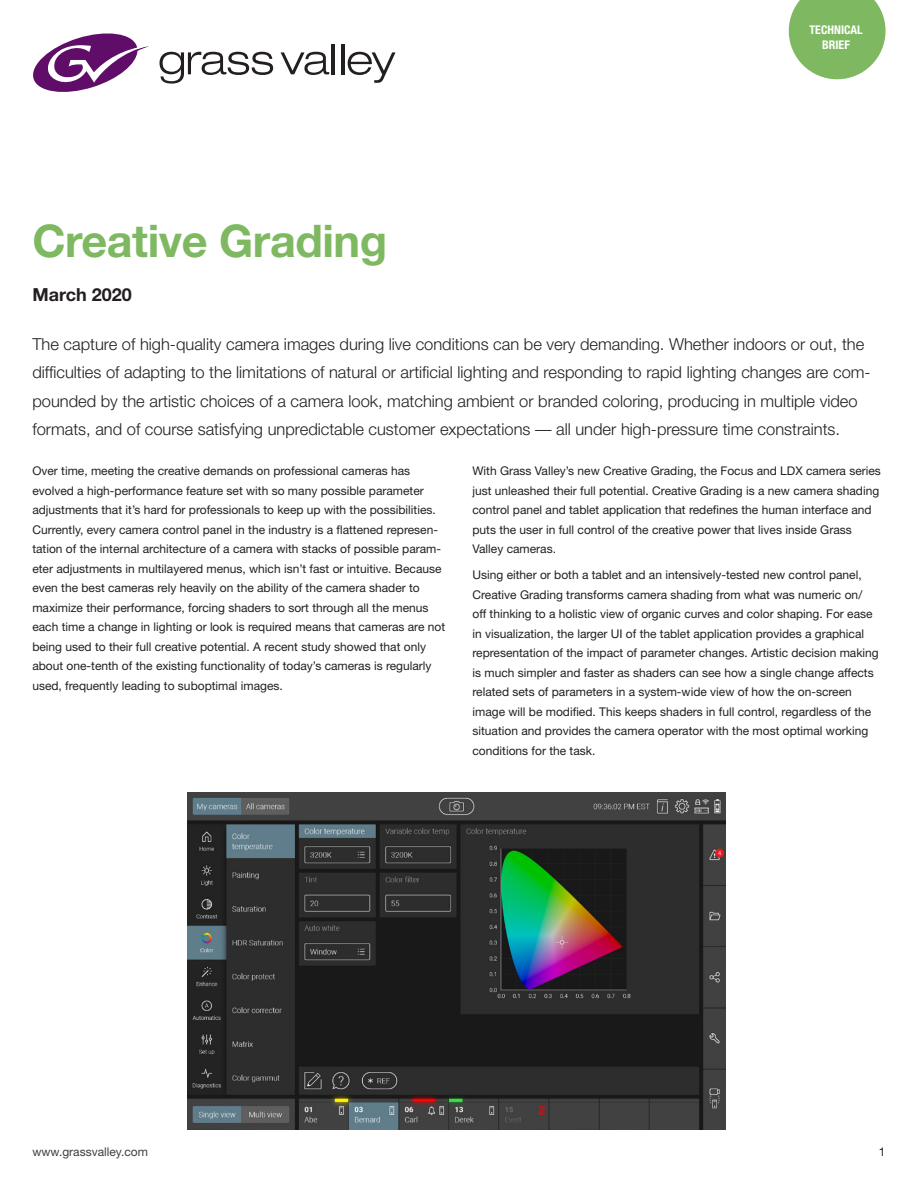
<style>
.page{position:relative;width:918px;height:1188px;background:#fff}
.page>*{position:absolute;margin:0;border:0;box-sizing:border-box;transform-origin:0 0}
._2019_Collateral_Tit{font:700 45px "Helvetica Neue";letter-spacing:-.01em;color:#7eb961}
._2019_Collateral_By{font:700 18px "Helvetica Neue";color:#231f20}
._2019_Intro{font:300 16.5px/28.5px "Helvetica Neue";color:#231f20}
._2019_Text{font:12px/19.5px "Helvetica Neue";color:#231f20}
.t1{font:12px "Helvetica Neue";color:#3e3e3f}
.t2{font:700 condensed 12px/14.4px "Helvetica Neue";color:#fff;text-align:center}
</style>
<div class="page">
<svg style="left:789px;top:0;width:97px;height:79px;background:#92c47a"></svg>
<img style="left:187px;top:793px;width:539px;height:337px">
<svg style="left:160px;top:52px;width:113px;height:32px"></svg>
<svg style="left:281px;top:52px;width:48px;height:23px"></svg>
<hr style="left:332px;top:44px;width:3px;height:30px;background:#231f20">
<hr style="left:342px;top:44px;width:3px;height:30px;background:#231f20">
<svg style="left:348px;top:52px;width:48px;height:31px"></svg>
<svg style="left:33px;top:33px;width:115px;height:59px"></svg>
<p class="_2019_Collateral_Tit" style="left:32px;top:213px;width:356px">Creative Grading</p>
<p class="_2019_Collateral_By" style="left:32px;top:283px;width:101px">March 2020</p>
<p class="t2" style="left:809px;top:23px;width:55px">TECHNICAL<br>BRIEF</p>
<p class="_2019_Intro" style="left:32px;top:329px;width:840px">The capture of high-quality camera images during live conditions can be very demanding. Whether indoors or out, the difficulties of adapting to the limitations of natural or artificial lighting and responding to rapid lighting changes are com&shy;pounded by the artistic choices of a camera look, matching ambient or branded coloring, producing in multiple video formats, and of course satisfying unpredictable customer expectations — all under high-pressure time constraints.</p>
<p class="_2019_Text" style="left:32px;top:461px;width:414px">Over time, meeting the creative demands on professional cameras has evolved a high-performance feature set with so many possible parameter adjustments that it’s hard for professionals to keep up with the possibilities.<br>Currently, every camera control panel in the industry is a flattened represen&shy;tation of the internal architecture of a camera with stacks of possible param&shy;eter adjustments in multilayered menus, which isn’t fast or intuitive. Because even the best cameras rely heavily on the ability of the camera shader to maximize their performance, forcing shaders to sort through all the menus each time a change in lighting or look is required means that cameras are not being used to their full creative potential. A recent study showed that only about one-tenth of the existing functionality of today’s cameras is regularly used, frequently leading to suboptimal images.</p>
<p class="_2019_Text" style="left:472px;top:461px;width:410px">With Grass Valley’s new Creative Grading, the Focus and LDX camera series just unleashed their full potential. Creative Grading is a new camera shading control panel and tablet application that redefines the human interface and puts the user in full control of the creative power that lives inside Grass Valley cameras.</p>
<p class="_2019_Text" style="left:472px;top:565px;width:408px">Using either or both a tablet and an intensively-tested new control panel, Creative Grading transforms camera shading from what was numeric on/ off thinking to a holistic view of organic curves and color shaping. For ease in visualization, the larger UI of the tablet application provides a graphical representation of the impact of parameter changes. Artistic decision making is much simpler and faster as shaders can see how a single change affects related sets of parameters in a system-wide view of how the on-screen image will be modified. This keeps shaders in full control, regardless of the situation and provides the camera operator with the most optimal working conditions for the task.</p>
<p class="t1" style="left:32px;top:1144px;width:117px">www.grassvalley.com</p>
<p class="_2019_Text" style="left:879px;top:1141px;width:8px">1</p>
</div>
